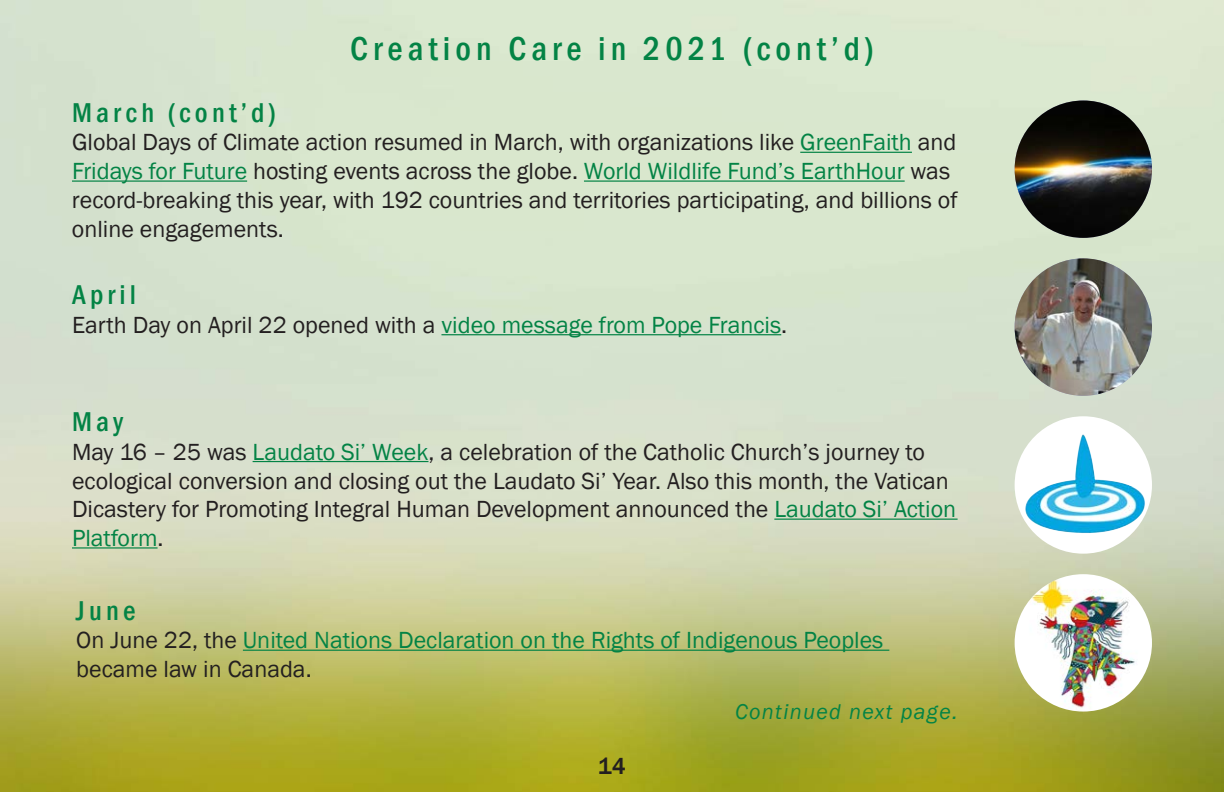
<style>
.page{position:relative;width:1224px;height:792px;background:#fff}
.page>*{position:absolute;margin:0;border:0;box-sizing:border-box;transform-origin:0 0}
.t1{font:500 condensed 34px "Franklin Gothic";letter-spacing:.15em;color:#038345}
.t2{font:500 condensed 28px "Franklin Gothic";letter-spacing:.15em;color:#038345}
.t3{font:24px/28.8px "Franklin Gothic";color:#231f20}
.t4{font:24px/28.8px "Franklin Gothic";color:#038345}
.t5{font:500 24px "Franklin Gothic";color:#231f20}
.t6{font:italic 22px "Franklin Gothic";letter-spacing:.06em;color:#038345}
.s1{color:#038345}
.s2{color:#231f20}
</style>
<div class="page">
<img style="left:0;top:0;width:1224px;height:792px">
<hr style="left:800px;top:152px;width:112px;height:1px;background:#038345">
<hr style="left:72px;top:180px;width:175px;height:2px;background:#038345">
<hr style="left:584px;top:180px;width:321px;height:2px;background:#038345">
<img style="left:1015px;top:101px;width:137px;height:137px;border-radius:69px">
<img style="left:1015px;top:258px;width:137px;height:138px;border-radius:69px">
<img style="left:1015px;top:416px;width:137px;height:138px;border-radius:69px">
<hr style="left:441px;top:334px;width:340px;height:1px;background:#038345">
<hr style="left:253px;top:461px;width:175px;height:1px;background:#038345">
<hr style="left:774px;top:519px;width:184px;height:1px;background:#038345">
<hr style="left:72px;top:547px;width:86px;height:2px;background:#038345">
<hr style="left:243px;top:650px;width:646px;height:1px;background:#038345">
<img style="left:1015px;top:574px;width:137px;height:138px;border-radius:69px">
<h1 class="t1" style="left:350px;top:26px;width:525px">Creation Care in 2021 (cont’d)</h1>
<p class="t2" style="left:72px;top:94px;width:205px">March (cont’d)</p>
<p class="t3" style="left:72px;top:129px;width:887px">Global Days of Climate action resumed in March, with organizations like <span class="s1">GreenFaith</span> and <span class="s1">Fridays for Future</span> hosting events across the globe. <span class="s1">World Wildlife Fund’s EarthHour</span> was record-breaking this year, with 192 countries and territories participating, and billions of online engagements.</p>
<p class="t2" style="left:72px;top:276px;width:66px">April</p>
<p class="t3" style="left:72px;top:311px;width:717px">Earth Day on April 22 opened with a <span class="s1">video message from Pope Francis</span>.</p>
<p class="t2" style="left:72px;top:403px;width:53px">May</p>
<p class="t3" style="left:72px;top:438px;width:886px">May 16 – 25 was <span class="s1">Laudato Si’ Week</span>, a celebration of the Catholic Church’s journey to ecological conversion and closing out the Laudato Si’ Year. Also this month, the Vatican Dicastery for Promoting Integral Human Development announced the <span class="s1">Laudato Si’ Action Platform</span>.</p>
<p class="t2" style="left:76px;top:592px;width:61px">June</p>
<p class="t4" style="left:76px;top:627px;width:809px"><span class="s2">On June 22, the</span> United Nations Declaration on the Rights of Indigenous Peoples <span class="s2">became law in Canada.</span></p>
<p class="t6" style="left:735px;top:698px;width:224px">Continued next page.</p>
<p class="t5" style="left:598px;top:751px;width:30px">14</p>
</div>
